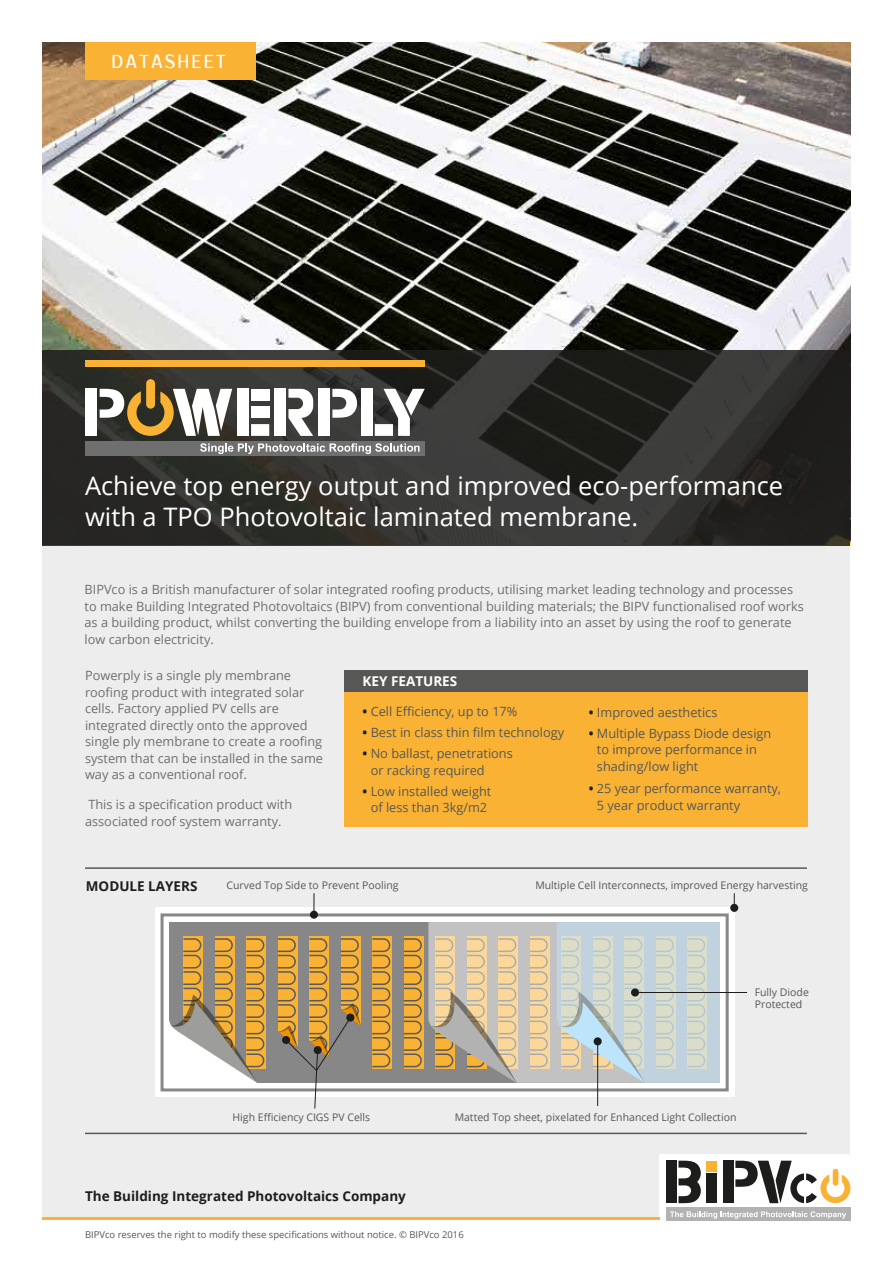
<style>
.page{position:relative;width:893px;height:1263px;background:#fff}
.page>*{position:absolute;margin:0;border:0;box-sizing:border-box;transform-origin:0 0}
.t1{font:25.5px/30.6px "Open Sans";color:#fff}
.t2{font:19.05px "Prosto One";letter-spacing:.2em;color:#fff;scale:.7 1}
.t3{font:700 13.5px "Open Sans";color:#1d1d1b}
.t4{font:700 13.5px "Open Sans";color:#fff}
.t5{font:12.75px/16.5px "Open Sans";color:#706f6f}
.t6{font:12.75px/16.5px "Open Sans";color:#575756}
.t7{font:10.5px/12.6px "Open Sans";color:#575756}
.t8{font:9.45px "Open Sans";color:#575756}
.s1{font-weight:700;color:#1d1d1b}
</style>
<div class="page">
<div style="left:43px;top:43px;width:807px;height:1177px;background:#ededed"></div>
<img style="left:43px;top:43px;width:807px;height:307px">
<svg style="left:43px;top:350px;width:807px;height:195px;background:#2e2e2b"></svg>
<div style="left:85px;top:43px;width:170px;height:37px;background:#f9b234"></div>
<div style="left:85px;top:361px;width:340px;height:6px;background:#f9b234"></div>
<hr style="left:85px;top:1133px;width:722px;height:1px;background:#575756">
<hr style="left:85px;top:867px;width:722px;height:2px;background:#575756">
<div style="left:155px;top:908px;width:579px;height:189px;background:#fff"></div>
<div style="left:161px;top:913px;width:568px;height:178px;border:3px solid #878787"></div>
<div style="left:169px;top:922px;width:551px;height:161px;background:#878787"></div>
<div style="left:246px;top:936px;width:20px;height:133px;background:#f9b234"></div>
<div style="left:372px;top:936px;width:20px;height:133px;background:#f9b234"></div>
<svg style="left:372px;top:938px;width:19px;height:130px"></svg>
<svg style="left:404px;top:937px;width:19px;height:131px;background:#d8a03b"></svg>
<svg style="left:169px;top:937px;width:96px;height:146px"></svg>
<svg style="left:428px;top:922px;width:129px;height:161px;background:#cfc5b3"></svg>
<svg style="left:431px;top:937px;width:86px;height:146px;background:#cab99a"></svg>
<svg style="left:557px;top:922px;width:163px;height:161px;background:#c8d3d1"></svg>
<div style="left:730px;top:904px;width:8px;height:8px;background:#1d1d1b;border-radius:50%"></div>
<div style="left:631px;top:988px;width:8px;height:8px;background:#1d1d1b;border-radius:50%"></div>
<hr style="left:639px;top:992px;width:108px;height:1px;background:#1d1d1b">
<div style="left:310px;top:911px;width:8px;height:8px;background:#1d1d1b;border-radius:50%"></div>
<svg style="left:314px;top:893px;width:1px;height:18px"></svg>
<div style="left:594px;top:1037px;width:8px;height:8px;background:#1d1d1b;border-radius:50%"></div>
<hr style="left:597px;top:1041px;width:1px;height:65px;background:#1d1d1b">
<svg style="left:272px;top:937px;width:90px;height:172px"></svg>
<div style="left:86px;top:441px;width:339px;height:14px;background:#706f6f"></div>
<svg style="left:383px;top:389px;width:42px;height:47px;background:#8b8b8a"></svg>
<svg style="left:332px;top:389px;width:25px;height:29px"></svg>
<div style="left:251px;top:424px;width:18px;height:12px;background:#fff"></div>
<div style="left:251px;top:389px;width:18px;height:12px;background:#fff"></div>
<div style="left:251px;top:406px;width:18px;height:12px;background:#fff"></div>
<div style="left:237px;top:389px;width:12px;height:47px;background:#fff"></div>
<div style="left:375px;top:424px;width:18px;height:12px;background:#fff"></div>
<div style="left:361px;top:389px;width:11px;height:47px;background:#fff"></div>
<div style="left:274px;top:389px;width:12px;height:47px;background:#fff"></div>
<div style="left:318px;top:389px;width:12px;height:47px;background:#fff"></div>
<div style="left:86px;top:389px;width:11px;height:47px;background:#fff"></div>
<svg style="left:100px;top:389px;width:132px;height:47px;background:#958b75"></svg>
<div style="left:146px;top:379px;width:9px;height:30px;background:#f9b234;border-radius:4px"></div>
<svg style="left:288px;top:389px;width:25px;height:47px"></svg>
<svg style="left:200px;top:443px;width:220px;height:11px"></svg>
<div style="left:660px;top:1155px;width:233px;height:108px;background:#fff"></div>
<hr style="left:43px;top:1217px;width:617px;height:3px;background:#f9b234">
<div style="left:666px;top:1208px;width:184px;height:13px;background:#b3b2b2"></div>
<svg style="left:678px;top:1161px;width:23px;height:42px"></svg>
<div style="left:666px;top:1161px;width:10px;height:42px;background:#1d1d1b"></div>
<div style="left:723px;top:1161px;width:10px;height:42px;background:#1d1d1b"></div>
<div style="left:706px;top:1173px;width:11px;height:30px;background:#1d1d1b"></div>
<div style="left:706px;top:1161px;width:11px;height:10px;background:#f9b234"></div>
<svg style="left:735px;top:1161px;width:115px;height:42px"></svg>
<svg style="left:670px;top:1211px;width:176px;height:8px"></svg>
<div style="left:344px;top:671px;width:464px;height:156px;background:#f9b234"></div>
<div style="left:344px;top:670px;width:464px;height:22px;background:#575756"></div>
<h2 class="t2" style="left:112px;top:50px;width:164px">DATASHEET</h2>
<h1 class="t1" style="left:85px;top:470px;width:700px">Achieve top energy output and improved eco-performance with a TPO Photovoltaic laminated membrane.</h1>
<p class="t5" style="left:85px;top:581px;width:721px">BIPVco is a British manufacturer of solar integrated roofing products, utilising market leading technology and processes to make Building Integrated Photovoltaics (BIPV) from conventional building materials; the BIPV functionalised roof works as a building product, whilst converting the building envelope from a liability into an asset by using the roof to generate low carbon electricity.</p>
<p class="t5" style="left:85px;top:667px;width:240px">Powerply is a single ply membrane roofing product with integrated solar cells. Factory applied PV cells are integrated directly onto the approved single ply membrane to create a roofing system that can be installed in the same way as a conventional roof.</p>
<p class="t5" style="left:85px;top:796px;width:209px">This is a specification product with associated roof system warranty.</p>
<p class="t4" style="left:363px;top:672px;width:96px">KEY FEATURES</p>
<p class="t6" style="left:363px;top:703px;width:156px"><span class="s1">•</span> Cell Efficiency, up to 17%</p>
<p class="t6" style="left:363px;top:724px;width:203px"><span class="s1">•</span> Best in class thin film technology</p>
<p class="t6" style="left:371px;top:745px;width:144px;text-indent:-8px"><span class="s1">•</span> No ballast, penetrations or racking required</p>
<p class="t6" style="left:363px;top:782px;width:130px;text-align:center"><span class="s1">•</span> Low installed weight of less than 3kg/m2</p>
<p class="t6" style="left:589px;top:704px;width:130px"><span class="s1">•</span> Improved aesthetics</p>
<p class="t6" style="left:597px;top:725px;width:176px;text-indent:-8px"><span class="s1">•</span> Multiple Bypass Diode design to improve performance in shading/low light</p>
<p class="t6" style="left:597px;top:780px;width:186px;text-indent:-8px"><span class="s1">•</span> 25 year performance warranty,<br>5 year product warranty</p>
<p class="t3" style="left:86px;top:877px;width:113px">MODULE LAYERS</p>
<p class="t7" style="left:227px;top:879px;width:174px">Curved Top Side to Prevent Pooling</p>
<p class="t7" style="left:535px;top:879px;width:274px">Multiple Cell Interconnects, improved Energy harvesting</p>
<p class="t7" style="left:755px;top:985px;width:56px">Fully Diode<br>Protected</p>
<p class="t7" style="left:233px;top:1111px;width:139px">High Efficiency CIGS PV Cells</p>
<p class="t7" style="left:455px;top:1111px;width:283px">Matted Top sheet, pixelated for Enhanced Light Collection</p>
<p class="t3" style="left:85px;top:1186px;width:322px">The Building Integrated Photovoltaics Company</p>
<p class="t8" style="left:85px;top:1228px;width:380px">BIPVco reserves the right to modify these specifications without notice. © BIPVco 2016</p>
</div>
